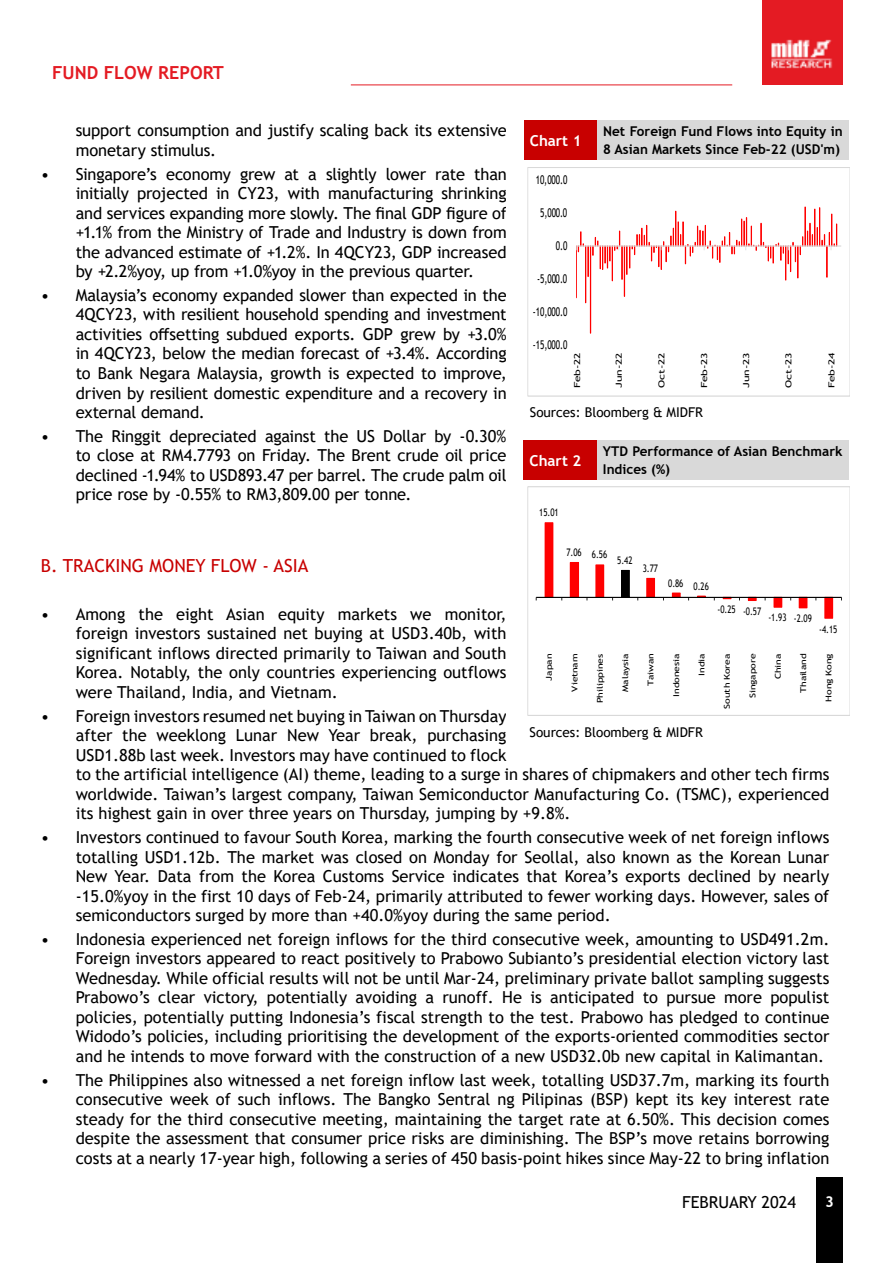
<style>
.page{position:relative;width:893px;height:1263px;background:#fff}
.page>*{position:absolute;margin:0;border:0;box-sizing:border-box;transform-origin:0 0}
.t1{font:18px "Trebuchet MS";color:#c80000}
.t2{font:700 18px "Trebuchet MS";color:#e41b23}
.t3{font:16.5px/19.5px "Trebuchet MS";color:#000;text-align:justify}
.t4{font:700 15px "Trebuchet MS";color:#fff}
.t5{font:700 13.5px/18px "Trebuchet MS";color:#000}
.t6{font:13.5px "Trebuchet MS";color:#000101}
.t7{font:12px "Trebuchet MS";letter-spacing:.005em;color:#000;scale:.68 1}
.t8{font:10.35px "Trebuchet MS";letter-spacing:.005em;color:#000;scale:.76 1}
.t9{font:8.25px "Trebuchet MS";letter-spacing:-.005em;color:#000;scale:1.46 1}
.t10{font:7.95px "Trebuchet MS";letter-spacing:-.01em;color:#000;scale:1.31 1}
</style>
<div class="page">
<div style="left:816px;top:1178px;width:27px;height:85px;background:#000"></div>
<hr style="left:351px;top:85px;width:381px;height:1px;background:#e41b23">
<div style="left:762px;top:0;width:80px;height:84px;background:#e41b23"></div>
<img style="left:771px;top:39px;width:62px;height:30px">
<div style="left:524px;top:120px;width:73px;height:40px;background:#c80000"></div>
<div style="left:597px;top:120px;width:252px;height:40px;background:#d9d9d9"></div>
<div style="left:524px;top:440px;width:73px;height:40px;background:#c80000"></div>
<div style="left:597px;top:440px;width:251px;height:40px;background:#d9d9d9"></div>
<hr style="left:577px;top:246px;width:264px;height:1px;background:#d9d9d9">
<svg style="left:576px;top:206px;width:261px;height:128px"></svg>
<div style="left:528px;top:167px;width:322px;height:229px;border:1px solid #d9d9d9"></div>
<div style="left:545px;top:523px;width:8px;height:74px;background:#f00"></div>
<div style="left:570px;top:562px;width:9px;height:35px;background:#f00"></div>
<div style="left:596px;top:565px;width:8px;height:32px;background:#f00"></div>
<div style="left:595px;top:565px;width:9px;height:33px;border:1px solid #f00"></div>
<div style="left:621px;top:570px;width:8px;height:27px;background:#000"></div>
<div style="left:621px;top:570px;width:9px;height:28px;border:1px solid #000"></div>
<div style="left:647px;top:578px;width:8px;height:19px;background:#f00"></div>
<div style="left:646px;top:578px;width:9px;height:20px;border:1px solid #f00"></div>
<div style="left:672px;top:593px;width:9px;height:5px;border:1px solid #f00"></div>
<svg style="left:748px;top:598px;width:9px;height:3px"></svg>
<div style="left:774px;top:597px;width:8px;height:10px;background:#f00"></div>
<div style="left:799px;top:597px;width:8px;height:11px;background:#f00"></div>
<div style="left:825px;top:597px;width:8px;height:21px;background:#f00"></div>
<div style="left:824px;top:597px;width:9px;height:21px;border:1px solid #f00"></div>
<hr style="left:536px;top:597px;width:305px;height:1px;background:#000">
<div style="left:528px;top:486px;width:322px;height:229px;border:1px solid #d9d9d9"></div>
<p class="t2" style="left:52px;top:61px;width:173px">FUND FLOW REPORT</p>
<p class="t3" style="left:76px;top:121px;width:433px">support consumption and justify scaling back its extensive monetary stimulus.</p>
<p class="t3" style="left:76px;top:164px;width:433px;text-indent:-35px">• Singapore’s economy grew at a slightly lower rate than initially projected in CY23, with manufacturing shrinking and services expanding more slowly. The final GDP figure of +1.1% from the Ministry of Trade and Industry is down from the advanced estimate of +1.2%. In 4QCY23, GDP increased by +2.2%yoy, up from +1.0%yoy in the previous quarter.</p>
<p class="t3" style="left:76px;top:285px;width:433px;text-indent:-35px">• Malaysia’s economy expanded slower than expected in the 4QCY23, with resilient household spending and investment activities offsetting subdued exports. GDP grew by +3.0% in 4QCY23, below the median forecast of +3.4%. According to Bank Negara Malaysia, growth is expected to improve, driven by resilient domestic expenditure and a recovery in external demand.</p>
<p class="t3" style="left:76px;top:426px;width:432px;text-indent:-35px">• The Ringgit depreciated against the US Dollar by -0.30% to close at RM4.7793 on Friday. The Brent crude oil price declined -1.94% to USD893.47 per barrel. The crude palm oil price rose by -0.55% to RM3,809.00 per tonne.</p>
<p class="t4" style="left:530px;top:131px;width:53px">Chart 1</p>
<p class="t5" style="left:603px;top:122px;width:241px">Net Foreign Fund Flows into Equity in<br>8 Asian Markets Since Feb-22 (USD'm)</p>
<p class="t7" style="left:536px;top:173px;width:48px">10,000.0</p>
<p class="t7" style="left:540px;top:206px;width:41px">5,000.0</p>
<p class="t7" style="left:556px;top:238px;width:19px">0.0</p>
<p class="t7" style="left:537px;top:271px;width:46px">-5,000.0</p>
<p class="t7" style="left:533px;top:304px;width:52px">-10,000.0</p>
<p class="t7" style="left:533px;top:337px;width:52px">-15,000.0</p>
<p class="t9" style="left:572px;top:388px;width:26px;rotate:-90deg">Feb-22</p>
<p class="t9" style="left:614px;top:388px;width:26px;rotate:-90deg">Jun-22</p>
<p class="t9" style="left:656px;top:388px;width:26px;rotate:-90deg">Oct-22</p>
<p class="t9" style="left:699px;top:388px;width:26px;rotate:-90deg">Feb-23</p>
<p class="t9" style="left:741px;top:388px;width:26px;rotate:-90deg">Jun-23</p>
<p class="t9" style="left:783px;top:388px;width:26px;rotate:-90deg">Oct-23</p>
<p class="t9" style="left:826px;top:388px;width:26px;rotate:-90deg">Feb-24</p>
<p class="t6" style="left:530px;top:403px;width:175px">Sources: Bloomberg &amp; MIDFR</p>
<p class="t4" style="left:530px;top:451px;width:53px">Chart 2</p>
<p class="t5" style="left:603px;top:443px;width:241px">YTD Performance of Asian Benchmark<br>Indices (%)</p>
<p class="t8" style="left:539px;top:506px;width:27px">15.01</p>
<p class="t8" style="left:566px;top:547px;width:55px">7.06 6.56</p>
<p class="t8" style="left:617px;top:554px;width:22px">5.42</p>
<p class="t1" style="left:41px;top:555px;width:269px">B. TRACKING MONEY FLOW - ASIA</p>
<p class="t3" style="left:76px;top:604px;width:432px;text-indent:-35px">• Among the eight Asian equity markets we monitor, foreign investors sustained net buying at USD3.40b, with significant inflows directed primarily to Taiwan and South Korea. Notably, the only countries experiencing outflows were Thailand, India, and Vietnam.</p>
<p class="t3" style="left:76px;top:706px;width:755px;text-align:left;text-indent:-35px">• Foreign investors resumed net buying in Taiwan on Thursday<br>after the weeklong Lunar New Year break, purchasing<br>USD1.88b last week. Investors may have continued to flock<br>to the artificial intelligence (AI) theme, leading to a surge in shares of chipmakers and other tech firms worldwide. Taiwan’s largest company, Taiwan Semiconductor Manufacturing Co. (TSMC), experienced its highest gain in over three years on Thursday, jumping by +9.8%.</p>
<p class="t3" style="left:76px;top:827px;width:755px;text-indent:-35px">• Investors continued to favour South Korea, marking the fourth consecutive week of net foreign inflows totalling USD1.12b. The market was closed on Monday for Seollal, also known as the Korean Lunar New Year. Data from the Korea Customs Service indicates that Korea’s exports declined by nearly -15.0%yoy in the first 10 days of Feb-24, primarily attributed to fewer working days. However, sales of semiconductors surged by more than +40.0%yoy during the same period.</p>
<p class="t3" style="left:76px;top:929px;width:755px;text-indent:-35px">• Indonesia experienced net foreign inflows for the third consecutive week, amounting to USD491.2m.<br>Foreign investors appeared to react positively to Prabowo Subianto’s presidential election victory last Wednesday. While official results will not be until Mar-24, preliminary private ballot sampling suggests Prabowo’s clear victory, potentially avoiding a runoff. He is anticipated to pursue more populist policies, potentially putting Indonesia’s fiscal strength to the test. Prabowo has pledged to continue Widodo’s policies, including prioritising the development of the exports-oriented commodities sector and he intends to move forward with the construction of a new USD32.0b new capital in Kalimantan.</p>
<p class="t3" style="left:76px;top:1070px;width:755px;text-indent:-35px">• The Philippines also witnessed a net foreign inflow last week, totalling USD37.7m, marking its fourth consecutive week of such inflows. The Bangko Sentral ng Pilipinas (BSP) kept its key interest rate steady for the third consecutive meeting, maintaining the target rate at 6.50%. This decision comes despite the assessment that consumer price risks are diminishing. The BSP’s move retains borrowing costs at a nearly 17-year high, following a series of 450 basis-point hikes since May-22 to bring inflation</p>
<p class="t8" style="left:643px;top:562px;width:22px">3.77</p>
<p class="t8" style="left:668px;top:578px;width:55px">0.86 0.26</p>
<p class="t8" style="left:718px;top:604px;width:59px">-0.25 -0.57</p>
<p class="t8" style="left:768px;top:612px;width:59px">-1.93 -2.09</p>
<p class="t8" style="left:819px;top:622px;width:25px">-4.15</p>
<p class="t10" style="left:544px;top:680px;width:22px;rotate:-90deg">Japan</p>
<p class="t10" style="left:569px;top:691px;width:30px;rotate:-90deg">Vietnam</p>
<p class="t10" style="left:595px;top:703px;width:39px;rotate:-90deg">Philippines</p>
<p class="t10" style="left:620px;top:692px;width:31px;rotate:-90deg">Malaysia</p>
<p class="t10" style="left:646px;top:686px;width:26px;rotate:-90deg">Taiwan</p>
<p class="t10" style="left:671px;top:697px;width:35px;rotate:-90deg">Indonesia</p>
<p class="t10" style="left:697px;top:676px;width:19px;rotate:-90deg">India</p>
<p class="t10" style="left:722px;top:708px;width:43px;rotate:-90deg">South Korea</p>
<p class="t10" style="left:747px;top:698px;width:36px;rotate:-90deg">Singapore</p>
<p class="t10" style="left:773px;top:679px;width:21px;rotate:-90deg">China</p>
<p class="t10" style="left:798px;top:693px;width:32px;rotate:-90deg">Thailand</p>
<p class="t10" style="left:824px;top:702px;width:38px;rotate:-90deg">Hong Kong</p>
<p class="t6" style="left:530px;top:723px;width:175px">Sources: Bloomberg &amp; MIDFR</p>
<p class="t3" style="left:682px;top:1193px;width:116px">FEBRUARY 2024</p>
<p class="t4" style="left:825px;top:1192px;width:10px">3</p>
</div>
